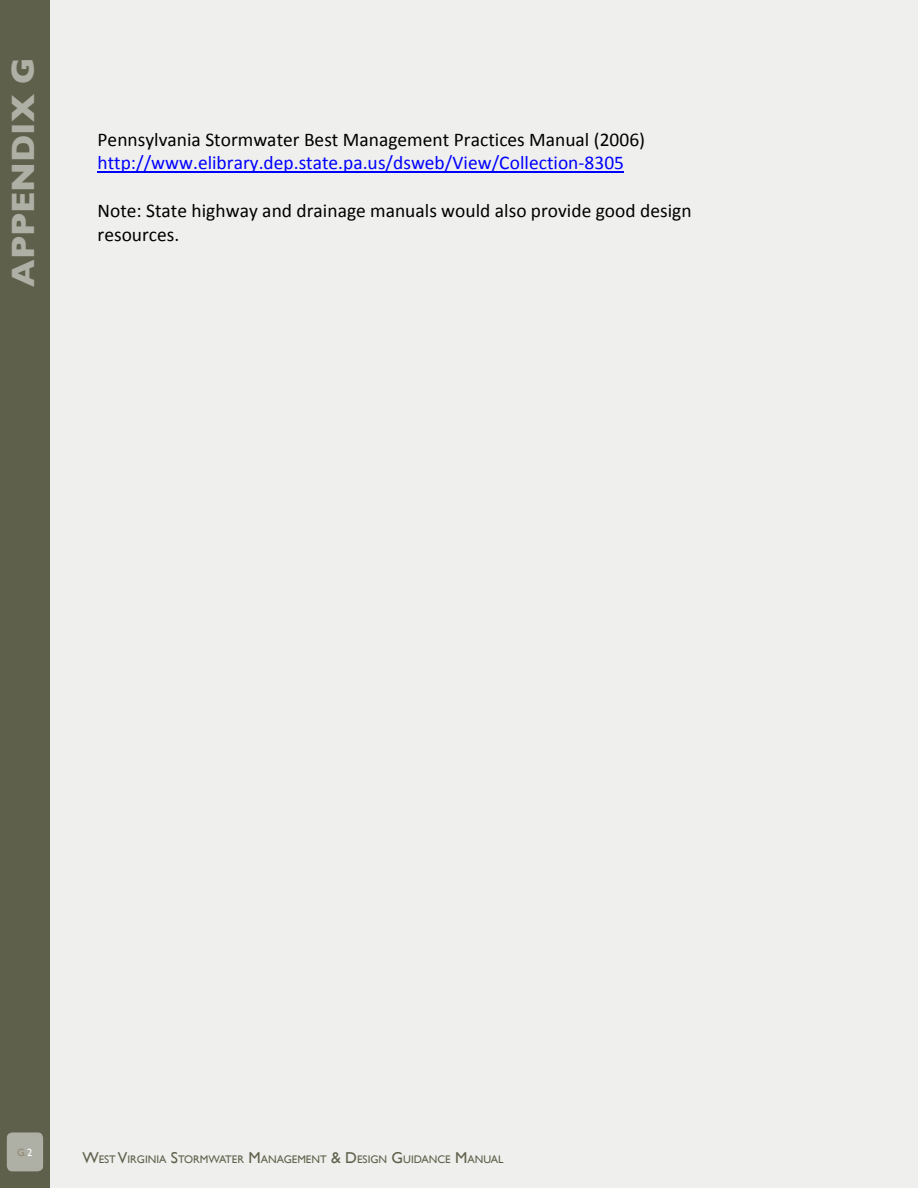
<style>
.page{position:relative;width:918px;height:1188px;background:#efefed}
.page>*{position:absolute;margin:0;border:0;box-sizing:border-box;transform-origin:0 0}
.t1{font:700 33px "Gill Sans";color:#afb0a5}
.t2{font:19.5px/23.7px "Calibri";color:#000}
.t3{font:19.5px "Calibri";color:#00f}
.t4{font:10.95px "Gill Sans";color:#5f604b}
.t5{font:10.5px "Gill Sans";color:#948671}
.s1{color:#fff}
.s2{font-size:15.75px}
</style>
<div class="page">
<div style="left:0;top:0;width:50px;height:1188px;background:#5f604b"></div>
<div style="left:7px;top:1132px;width:36px;height:39px;background:#afb0a5;border-radius:5px"></div>
<hr style="left:98px;top:172px;width:526px;height:1px;background:#00f">
<h1 class="t1" style="left:4px;top:287px;width:230px;rotate:-90deg">appendix G</h1>
<p class="t2" style="left:98px;top:127px;width:549px">Pennsylvania Stormwater Best Management Practices Manual (2006)</p>
<p class="t3" style="left:98px;top:151px;width:528px">http://www.elibrary.dep.state.pa.us/dsweb/View/Collection-8305</p>
<p class="t2" style="left:98px;top:199px;width:596px">Note: State highway and drainage manuals would also provide good design resources.</p>
<p class="t5" style="left:17px;top:1147px;width:17px">G.<span class="s1">2</span></p>
<p class="t4" style="left:82px;top:1153px;width:423px"><span class="s2">W</span>EST <span class="s2">V</span>IRG INIA <span class="s2">S</span>TORMWATER <span class="s2">M</span>ANAG EMENT <span class="s2">&amp; D</span> ESIGN <span class="s2">G</span>UIDANCE <span class="s2">M</span>ANUAL</p>
</div>
